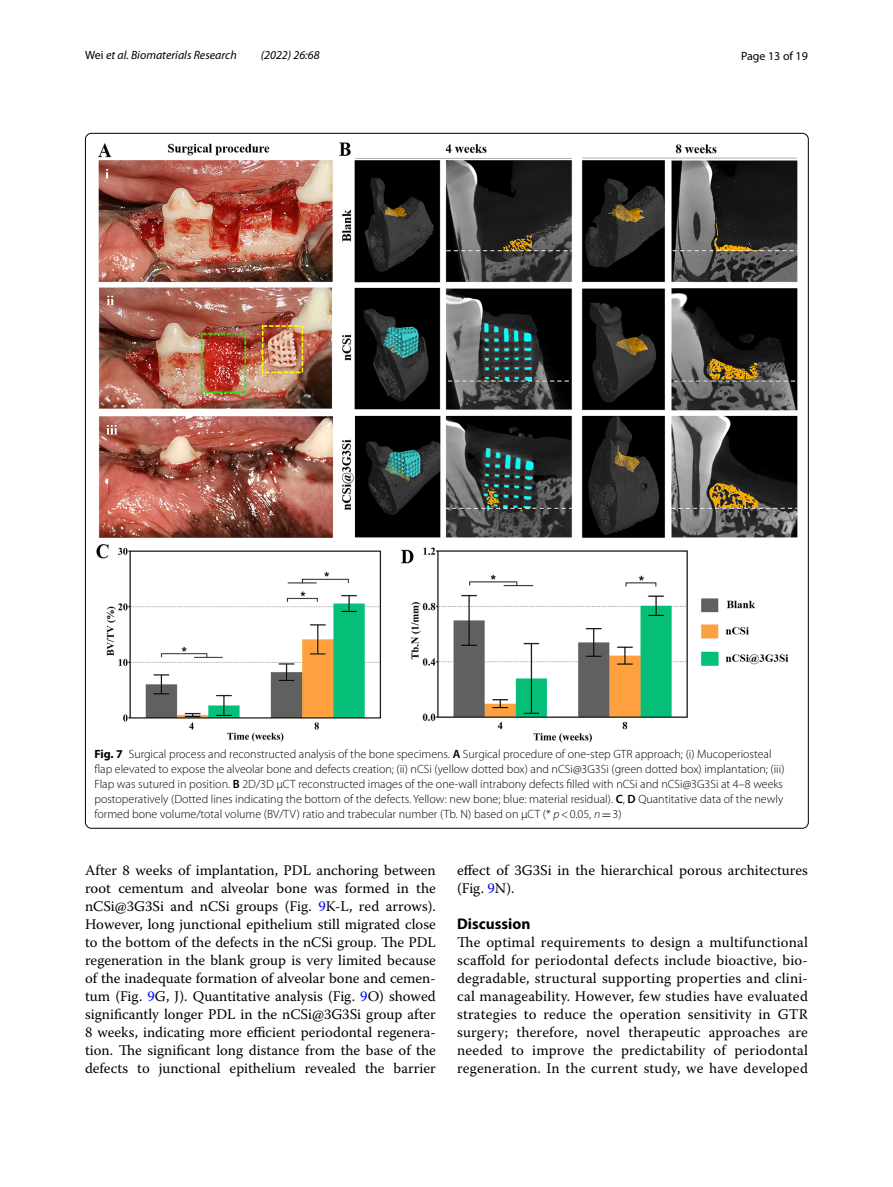
<style>
.page{position:relative;width:893px;height:1187px;background:#fff}
.page>*{position:absolute;margin:0;border:0;box-sizing:border-box;transform-origin:0 0}
.t1{font:700 15.45px "Myriad Pro";color:#000}
.t2{font:14.7px/18px "Warnock Pro";color:#000;text-align:justify}
.t3{font:300 12px/15px "Myriad Pro";color:#000}
.t4{font:italic 12px "Myriad Pro";color:#000}
.t5{font:12px "Myriad Pro";color:#000}
.s1{font-style:normal}
.s2{font-weight:700}
.s3{font-weight:600}
.s4{font-style:italic}
.s5{font-family:"MTSY";font-weight:400}
.s6{color:#00f}
</style>
<div class="page">
<img style="left:97px;top:142px;width:700px;height:600px">
<p class="t4" style="left:85px;top:48px;width:153px"><span class="s1">Wei</span> et al. Biomaterials Research</p>
<p class="t4" style="left:261px;top:48px;width:60px">(2022) 26:68</p>
<p class="t5" style="left:741px;top:48px;width:68px">Page 13 of 19</p>
<p class="t3" style="left:94px;top:746px;width:692px"><span class="s2">Fig. 7</span> Surgical process and reconstructed analysis of the bone specimens. <span class="s3">A</span> Surgical procedure of one-step GTR approach; (i) Mucoperiosteal flap elevated to expose the alveolar bone and defects creation; (ii) nCSi (yellow dotted box) and nCSi@3G3Si (green dotted box) implantation; (iii)<br>Flap was sutured in position. <span class="s3">B</span> 2D/3D μCT reconstructed images of the one-wall intrabony defects filled with nCSi and nCSi@3G3Si at 4–8 weeks postoperatively (Dotted lines indicating the bottom of the defects. Yellow: new bone; blue: material residual). <span class="s3">C</span>, <span class="s3">D</span> Quantitative data of the newly formed bone volume/total volume (BV/TV) ratio and trabecular number (Tb. N) based on μCT (* <span class="s4">p</span>&lt;0.05, <span class="s4">n</span><span class="s5">=</span>3)</p>
<p class="t2" style="left:85px;top:860px;width:352px">After 8 weeks of implantation, PDL anchoring between root cementum and alveolar bone was formed in the nCSi@3G3Si and nCSi groups (Fig. <span class="s6">9</span>K-L, red arrows).<br>However, long junctional epithelium still migrated close to the bottom of the defects in the nCSi group. The PDL regeneration in the blank group is very limited because of the inadequate formation of alveolar bone and cemen&shy;tum (Fig. <span class="s6">9</span>G, J). Quantitative analysis (Fig. <span class="s6">9</span>O) showed significantly longer PDL in the nCSi@3G3Si group after 8 weeks, indicating more efficient periodontal regenera&shy;tion. The significant long distance from the base of the defects to junctional epithelium revealed the barrier</p>
<p class="t2" style="left:457px;top:860px;width:352px">effect of 3G3Si in the hierarchical porous architectures (Fig. <span class="s6">9</span>N).</p>
<p class="t1" style="left:457px;top:913px;width:75px">Discussion</p>
<p class="t2" style="left:457px;top:932px;width:352px">The optimal requirements to design a multifunctional scaffold for periodontal defects include bioactive, bio&shy;degradable, structural supporting properties and clini&shy;cal manageability. However, few studies have evaluated strategies to reduce the operation sensitivity in GTR surgery; therefore, novel therapeutic approaches are needed to improve the predictability of periodontal regeneration. In the current study, we have developed</p>
</div>
